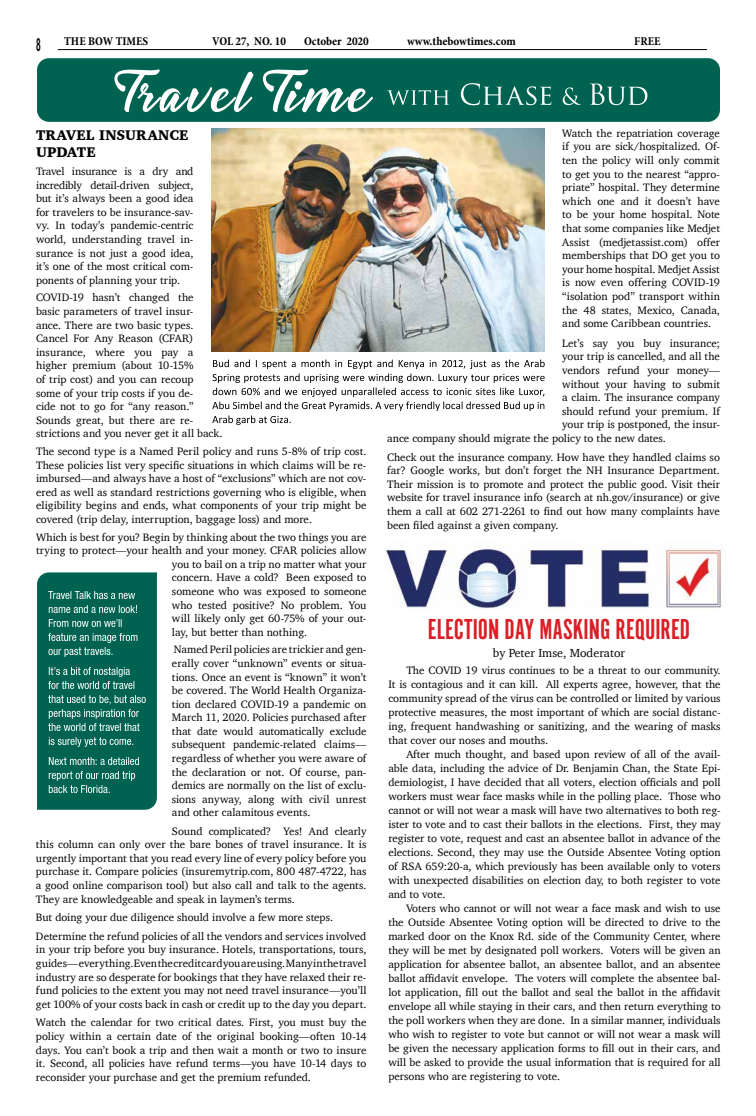
<style>
.page{position:relative;width:756px;height:1116px;background:#fff}
.page>*{position:absolute;margin:0;border:0;box-sizing:border-box;transform-origin:0 0}
.t1{font:30px "Alternate Gothic Std No 1";color:#da1f26}
.t2{font:700 18px "Arial MT Pro";color:#000;scale:.47 1}
.t3{font:900 14.4px/17px "Charter";letter-spacing:.01em;color:#000}
.t4{font:700 condensed 12px "Minion Pro";color:#000}
.t5{font:12px "Charter";color:#000}
.t6{font:11px/13.6px "Charter";color:#000;text-align:justify}
</style>
<div class="page">
<hr style="left:58px;top:49px;width:649px;height:1px;background:#000">
<div style="left:37px;top:58px;width:683px;height:64px;background:#006351;border-radius:12px"></div>
<img style="left:212px;top:128px;width:332px;height:224px">
<svg style="left:212px;top:360px;width:333px;height:65px"></svg>
<svg style="left:37px;top:572px;width:120px;height:238px;background:#1a7262"></svg>
<svg style="left:387px;top:83px;width:260px;height:22px"></svg>
<svg style="left:114px;top:69px;width:259px;height:44px"></svg>
<img style="left:386px;top:546px;width:336px;height:64px">
<h2 class="t2" style="left:36px;top:35px;width:11px">8</h2>
<p class="t4" style="left:64px;top:33px;width:85px">THE BOW TIMES</p>
<p class="t4" style="left:212px;top:33px;width:75px">VOL 27, NO. 10</p>
<p class="t4" style="left:304px;top:33px;width:66px">October 2020</p>
<p class="t4" style="left:407px;top:33px;width:110px">www.thebowtimes.com</p>
<p class="t4" style="left:634px;top:33px;width:28px">FREE</p>
<h3 class="t3" style="left:36px;top:127px;width:154px">TRAVEL INSURANCE<br>UPDATE</h3>
<p class="t6" style="left:36px;top:164px;width:159px">Travel insurance is a dry and incredibly detail-driven subject, but it’s always been a good idea for travelers to be insurance-sav&shy;vy. In today’s pandemic-centric world, understanding travel in&shy;surance is not just a good idea, it’s one of the most critical com&shy;ponents of planning your trip.</p>
<p class="t6" style="left:36px;top:291px;width:188px;text-align:left">COVID-19 hasn’t changed the<br>basic parameters of travel insur-<br>ance. There are two basic types.<br>Cancel For Any Reason (CFAR) insurance, where you pay a higher premium (about 10-15%<br>of trip cost) and you can recoup<br>some of your trip costs if you de-<br>cide not to go for “any reason.”<br>Sounds great, but there are re&shy;strictions and you never get it all back.</p>
<p class="t6" style="left:36px;top:444px;width:332px">The second type is a Named Peril policy and runs 5-8% of trip cost.<br>These policies list very specific situations in which claims will be re&shy;imbursed—and always have a host of “exclusions” which are not cov&shy;ered as well as standard restrictions governing who is eligible, when eligibility begins and ends, what components of your trip might be covered (trip delay, interruption, baggage loss) and more.</p>
<p class="t6" style="left:36px;top:530px;width:332px">Which is best for you? Begin by thinking about the two things you are</p>
<p class="t6" style="left:36px;top:543px;width:332px">trying to protect—your health and your money. CFAR policies allow</p>
<p class="t6" style="left:172px;top:557px;width:196px">you to bail on a trip no matter what your</p>
<p class="t6" style="left:172px;top:571px;width:196px">concern. Have a cold? Been exposed to</p>
<p class="t6" style="left:172px;top:584px;width:196px">someone who was exposed to someone</p>
<p class="t6" style="left:172px;top:598px;width:196px">who tested positive? No problem. You</p>
<p class="t6" style="left:172px;top:611px;width:196px">will likely only get 60-75% of your out-</p>
<p class="t6" style="left:172px;top:625px;width:137px">lay, but better than nothing.</p>
<p class="t6" style="left:172px;top:643px;width:196px">Named Peril policies are trickier and gen&shy;erally cover “unknown” events or situa&shy;tions. Once an event is “known” it won’t be covered. The World Health Organiza&shy;tion declared COVID-19 a pandemic on March 11, 2020. Policies purchased after that date would automatically exclude subsequent pandemic-related claims— regardless of whether you were aware of the declaration or not. Of course, pan&shy;demics are normally on the list of exclu&shy;sions anyway, along with civil unrest and other calamitous events.</p>
<p class="t6" style="left:36px;top:824px;width:332px;text-indent:136px">Sound complicated? Yes! And clearly this column can only over the bare bones of travel insurance. It is urgently important that you read every line of every policy before you purchase it. Compare policies (insuremytrip.com, 800 487-4722, has a good online comparison tool) but also call and talk to the agents.<br>They are knowledgeable and speak in laymen’s terms.</p>
<p class="t6" style="left:36px;top:908px;width:332px;line-height:18.6px">But doing your due diligence should involve a few more steps.<br>Determine the refund policies of all the vendors and services involved</p>
<p class="t6" style="left:36px;top:943px;width:332px">in your trip before you buy insurance. Hotels, transportations, tours, guides—everything. Even the credit card you are using. Many in the travel industry are so desperate for bookings that they have relaxed their re&shy;fund policies to the extent you may not need travel insurance—you’ll get 100% of your costs back in cash or credit up to the day you depart.</p>
<p class="t6" style="left:36px;top:1016px;width:332px">Watch the calendar for two critical dates. First, you must buy the policy within a certain date of the original booking—often 10-14 days. You can’t book a trip and then wait a month or two to insure it. Second, all policies have refund terms—you have 10-14 days to reconsider your purchase and get the premium refunded.</p>
<p class="t6" style="left:562px;top:126px;width:159px">Watch the repatriation coverage if you are sick/hospitalized. Of&shy;ten the policy will only commit to get you to the nearest “appro&shy;priate” hospital. They determine which one and it doesn’t have to be your home hospital. Note that some companies like Medjet Assist (medjetassist.com) offer memberships that DO get you to your home hospital. Medjet Assist is now even offering COVID-19 “isolation pod” transport within the 48 states, Mexico, Canada, and some Caribbean countries.</p>
<p class="t6" style="left:562px;top:336px;width:159px">Let’s say you buy insurance;</p>
<p class="t6" style="left:562px;top:350px;width:159px">your trip is cancelled, and all the</p>
<p class="t6" style="left:562px;top:363px;width:159px">vendors refund your money—</p>
<p class="t6" style="left:562px;top:377px;width:159px">without your having to submit</p>
<p class="t6" style="left:562px;top:390px;width:159px">a claim. The insurance company</p>
<p class="t6" style="left:562px;top:404px;width:159px">should refund your premium. If</p>
<p class="t6" style="left:562px;top:418px;width:159px">your trip is postponed, the insur-</p>
<p class="t6" style="left:387px;top:431px;width:280px">ance company should migrate the policy to the new dates.</p>
<p class="t6" style="left:387px;top:450px;width:334px">Check out the insurance company. How have they handled claims so far? Google works, but don’t forget the NH Insurance Department.<br>Their mission is to promote and protect the public good. Visit their website for travel insurance info (search at nh.gov/insurance) or give them a call at 602 271-2261 to find out how many complaints have been filed against a given company.</p>
<h1 class="t1" style="left:428px;top:614px;width:264px">ELECTION DAY MASKING REQUIRED</h1>
<p class="t5" style="left:493px;top:642px;width:134px">by Peter Imse, Moderator</p>
<p class="t6" style="left:388px;top:663px;width:334px;line-height:14px;text-indent:18px">The COVID 19 virus continues to be a threat to our community.<br>It is contagious and it can kill. All experts agree, however, that the community spread of the virus can be controlled or limited by various protective measures, the most important of which are social distanc&shy;ing, frequent handwashing or sanitizing, and the wearing of masks that cover our noses and mouths.</p>
<p class="t6" style="left:388px;top:747px;width:334px;line-height:14px;text-indent:18px">After much thought, and based upon review of all of the avail&shy;able data, including the advice of Dr. Benjamin Chan, the State Epi&shy;demiologist, I have decided that all voters, election officials and poll workers must wear face masks while in the polling place. Those who cannot or will not wear a mask will have two alternatives to both reg&shy;ister to vote and to cast their ballots in the elections. First, they may register to vote, request and cast an absentee ballot in advance of the elections. Second, they may use the Outside Absentee Voting option of RSA 659:20-a, which previously has been available only to voters with unexpected disabilities on election day, to both register to vote and to vote.</p>
<p class="t6" style="left:388px;top:901px;width:334px;line-height:14px;text-indent:18px">Voters who cannot or will not wear a face mask and wish to use the Outside Absentee Voting option will be directed to drive to the marked door on the Knox Rd. side of the Community Center, where they will be met by designated poll workers. Voters will be given an application for absentee ballot, an absentee ballot, and an absentee ballot affidavit envelope. The voters will complete the absentee bal&shy;lot application, fill out the ballot and seal the ballot in the affidavit envelope all while staying in their cars, and then return everything to the poll workers when they are done. In a similar manner, individuals who wish to register to vote but cannot or will not wear a mask will be given the necessary application forms to fill out in their cars, and will be asked to provide the usual information that is required for all persons who are registering to vote.</p>
</div>
